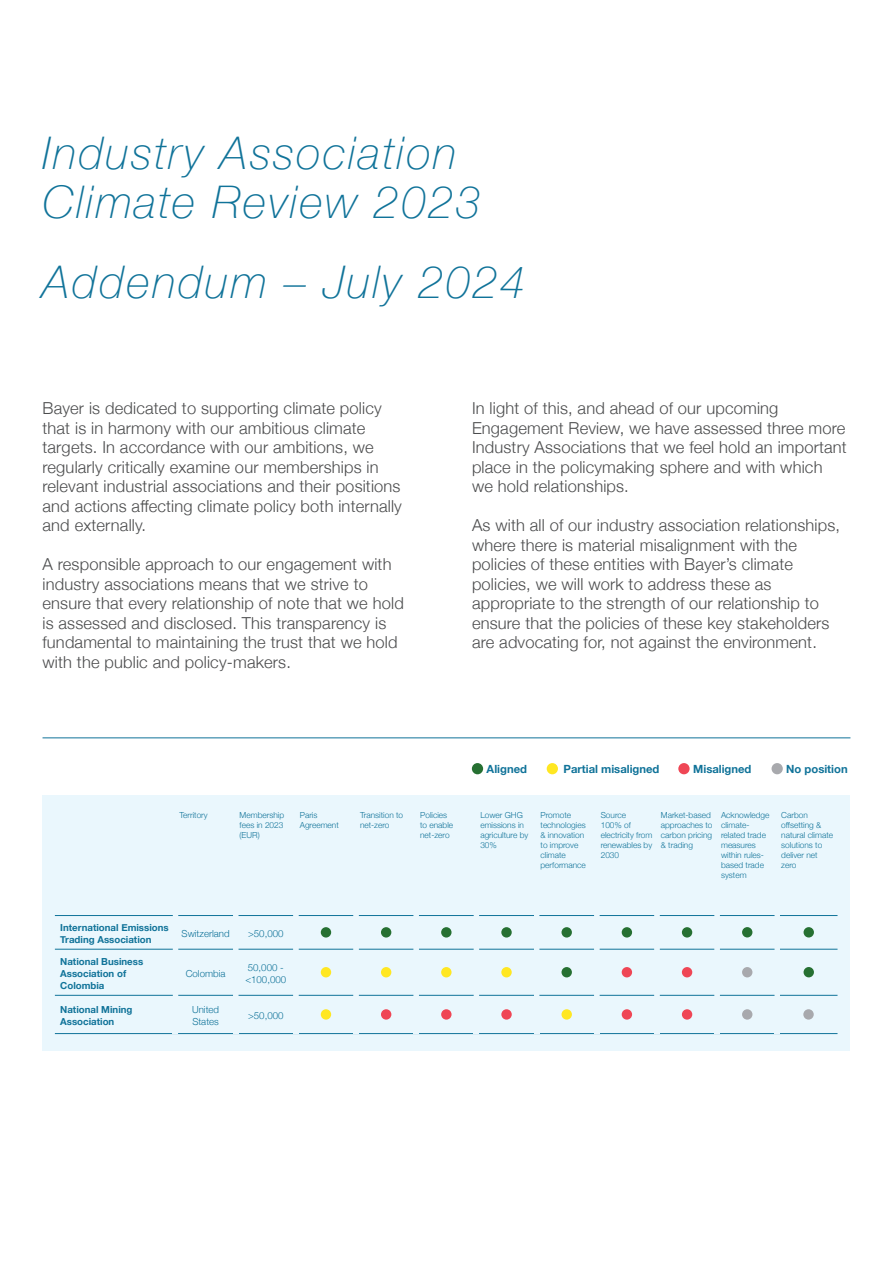
<style>
.page{position:relative;width:893px;height:1263px;background:#fff}
.page>*{position:absolute;margin:0;border:0;box-sizing:border-box;transform-origin:0 0}
.Heading{font:italic 100 45px/49.5px "Helvetica Neue";letter-spacing:.05em;color:#107399}
.Body_Copy{font:300 16.5px/19.5px "Helvetica Neue";letter-spacing:.01em;color:#4b4c4d}
.t1{font:700 11.25px "Helvetica Neue";color:#107399}
.t2{font:700 9.75px/12.5px "Helvetica Neue";color:#107399}
.t3{font:300 9.75px/11.6px "Helvetica Neue";color:#107399}
.t4{font:300 8.25px/9.9px "Helvetica Neue";color:#107399}
</style>
<div class="page">
<hr style="left:43px;top:738px;width:807px;height:1px;background:#107399">
<div style="left:43px;top:795px;width:807px;height:256px;background:#eaf7fd"></div>
<hr style="left:55px;top:915px;width:118px;height:1px;background:#107399">
<hr style="left:178px;top:915px;width:55px;height:1px;background:#107399">
<hr style="left:238px;top:915px;width:55px;height:1px;background:#107399">
<hr style="left:298px;top:915px;width:55px;height:1px;background:#107399">
<hr style="left:359px;top:915px;width:55px;height:1px;background:#107399">
<hr style="left:419px;top:915px;width:55px;height:1px;background:#107399">
<hr style="left:479px;top:915px;width:55px;height:1px;background:#107399">
<hr style="left:539px;top:915px;width:55px;height:1px;background:#107399">
<hr style="left:599px;top:915px;width:55px;height:1px;background:#107399">
<hr style="left:660px;top:915px;width:54px;height:1px;background:#107399">
<hr style="left:720px;top:915px;width:55px;height:1px;background:#107399">
<hr style="left:780px;top:915px;width:57px;height:1px;background:#107399">
<hr style="left:55px;top:949px;width:118px;height:1px;background:#107399">
<hr style="left:178px;top:949px;width:55px;height:1px;background:#107399">
<hr style="left:238px;top:949px;width:55px;height:1px;background:#107399">
<hr style="left:298px;top:949px;width:55px;height:1px;background:#107399">
<hr style="left:359px;top:949px;width:55px;height:1px;background:#107399">
<hr style="left:419px;top:949px;width:55px;height:1px;background:#107399">
<hr style="left:479px;top:949px;width:55px;height:1px;background:#107399">
<hr style="left:539px;top:949px;width:55px;height:1px;background:#107399">
<hr style="left:599px;top:949px;width:55px;height:1px;background:#107399">
<hr style="left:660px;top:949px;width:54px;height:1px;background:#107399">
<hr style="left:720px;top:949px;width:55px;height:1px;background:#107399">
<hr style="left:780px;top:949px;width:57px;height:1px;background:#107399">
<hr style="left:55px;top:995px;width:118px;height:1px;background:#107399">
<hr style="left:178px;top:995px;width:55px;height:1px;background:#107399">
<hr style="left:238px;top:995px;width:55px;height:1px;background:#107399">
<hr style="left:298px;top:995px;width:55px;height:1px;background:#107399">
<hr style="left:359px;top:995px;width:55px;height:1px;background:#107399">
<hr style="left:419px;top:995px;width:55px;height:1px;background:#107399">
<hr style="left:479px;top:995px;width:55px;height:1px;background:#107399">
<hr style="left:539px;top:995px;width:55px;height:1px;background:#107399">
<hr style="left:599px;top:995px;width:55px;height:1px;background:#107399">
<hr style="left:660px;top:995px;width:54px;height:1px;background:#107399">
<hr style="left:720px;top:995px;width:55px;height:1px;background:#107399">
<hr style="left:780px;top:995px;width:57px;height:1px;background:#107399">
<hr style="left:55px;top:1033px;width:121px;height:1px;background:#107399">
<hr style="left:176px;top:1033px;width:60px;height:1px;background:#107399">
<hr style="left:236px;top:1033px;width:60px;height:1px;background:#107399">
<hr style="left:296px;top:1033px;width:60px;height:1px;background:#107399">
<hr style="left:356px;top:1033px;width:60px;height:1px;background:#107399">
<hr style="left:416px;top:1033px;width:60px;height:1px;background:#107399">
<hr style="left:476px;top:1033px;width:61px;height:1px;background:#107399">
<hr style="left:537px;top:1033px;width:60px;height:1px;background:#107399">
<hr style="left:597px;top:1033px;width:60px;height:1px;background:#107399">
<hr style="left:657px;top:1033px;width:60px;height:1px;background:#107399">
<hr style="left:717px;top:1033px;width:60px;height:1px;background:#107399">
<hr style="left:777px;top:1033px;width:60px;height:1px;background:#107399">
<div style="left:321px;top:927px;width:10px;height:10px;background:#267032;border-radius:50%"></div>
<div style="left:381px;top:927px;width:10px;height:10px;background:#267032;border-radius:50%"></div>
<div style="left:441px;top:927px;width:11px;height:10px;background:#267032;border-radius:50%"></div>
<div style="left:501px;top:927px;width:11px;height:10px;background:#267032;border-radius:50%"></div>
<div style="left:561px;top:927px;width:11px;height:10px;background:#267032;border-radius:50%"></div>
<div style="left:622px;top:927px;width:10px;height:10px;background:#267032;border-radius:50%"></div>
<div style="left:682px;top:927px;width:10px;height:10px;background:#267032;border-radius:50%"></div>
<div style="left:742px;top:927px;width:10px;height:10px;background:#267032;border-radius:50%"></div>
<div style="left:321px;top:967px;width:10px;height:10px;background:#ffe722;border-radius:50%"></div>
<div style="left:381px;top:967px;width:10px;height:10px;background:#ffe722;border-radius:50%"></div>
<div style="left:441px;top:967px;width:11px;height:10px;background:#ffe722;border-radius:50%"></div>
<div style="left:501px;top:967px;width:11px;height:10px;background:#ffe722;border-radius:50%"></div>
<div style="left:561px;top:967px;width:11px;height:10px;background:#267032;border-radius:50%"></div>
<div style="left:622px;top:967px;width:10px;height:10px;background:#ef4655;border-radius:50%"></div>
<div style="left:682px;top:967px;width:10px;height:10px;background:#ef4655;border-radius:50%"></div>
<div style="left:742px;top:967px;width:10px;height:10px;background:#a8a9ad;border-radius:50%"></div>
<div style="left:321px;top:1009px;width:10px;height:11px;background:#ffe722;border-radius:50%"></div>
<div style="left:381px;top:1009px;width:10px;height:11px;background:#ef4655;border-radius:50%"></div>
<div style="left:441px;top:1009px;width:11px;height:11px;background:#ef4655;border-radius:50%"></div>
<div style="left:501px;top:1009px;width:11px;height:11px;background:#ef4655;border-radius:50%"></div>
<div style="left:561px;top:1009px;width:11px;height:11px;background:#ffe722;border-radius:50%"></div>
<div style="left:622px;top:1009px;width:10px;height:11px;background:#ef4655;border-radius:50%"></div>
<div style="left:682px;top:1009px;width:10px;height:11px;background:#ef4655;border-radius:50%"></div>
<div style="left:742px;top:1009px;width:10px;height:11px;background:#a8a9ad;border-radius:50%"></div>
<div style="left:472px;top:763px;width:11px;height:11px;background:#267032;border-radius:50%"></div>
<div style="left:547px;top:763px;width:11px;height:11px;background:#ffe722;border-radius:50%"></div>
<div style="left:678px;top:763px;width:12px;height:11px;background:#ef4655;border-radius:50%"></div>
<div style="left:771px;top:763px;width:12px;height:11px;background:#a8a9ad;border-radius:50%"></div>
<div style="left:803px;top:927px;width:11px;height:10px;background:#267032;border-radius:50%"></div>
<div style="left:803px;top:967px;width:11px;height:10px;background:#267032;border-radius:50%"></div>
<div style="left:803px;top:1009px;width:11px;height:10px;background:#a8a9ad;border-radius:50%"></div>
<div style="left:654px;top:1027px;width:6px;height:7px;background:#eaf7fd"></div>
<div style="left:353px;top:1027px;width:6px;height:7px;background:#eaf7fd"></div>
<p class="Heading" style="left:43px;top:126px;width:440px">Industry Association<br>Climate Review 2023</p>
<p class="Heading" style="left:43px;top:255px;width:484px">Addendum – July 2024</p>
<p class="Body_Copy" style="left:43px;top:397px;width:361px">Bayer is dedicated to supporting climate policy that is in harmony with our ambitious climate targets. In accordance with our ambitions, we regularly critically examine our memberships in relevant industrial associations and their positions and actions affecting climate policy both internally and externally.</p>
<p class="Body_Copy" style="left:43px;top:553px;width:363px">A responsible approach to our engagement with industry associations means that we strive to ensure that every relationship of note that we hold is assessed and disclosed. This transparency is fundamental to maintaining the trust that we hold with the public and policy-makers.</p>
<p class="Body_Copy" style="left:472px;top:397px;width:376px">In light of this, and ahead of our upcoming Engagement Review, we have assessed three more Industry Associations that we feel hold an important place in the policymaking sphere and with which we hold relationships.</p>
<p class="Body_Copy" style="left:472px;top:514px;width:370px">As with all of our industry association relationships, where there is material misalignment with the policies of these entities with Bayer’s climate policies, we will work to address these as appropriate to the strength of our relationship to ensure that the policies of these key stakeholders are advocating for, not against the environment.</p>
<p class="t1" style="left:487px;top:760px;width:42px">Aligned</p>
<p class="t1" style="left:563px;top:760px;width:97px">Partial misaligned</p>
<p class="t1" style="left:693px;top:760px;width:60px">Misaligned</p>
<p class="t1" style="left:786px;top:760px;width:63px">No position</p>
<p class="t4" style="left:179px;top:810px;width:30px">Territory</p>
<p class="t4" style="left:240px;top:810px;width:46px;text-align:justify">Membership fees in 2023 (EUR)</p>
<p class="t4" style="left:300px;top:810px;width:41px">Paris<br>Agreement</p>
<p class="t4" style="left:360px;top:810px;width:45px">Transition to net-zero</p>
<p class="t4" style="left:420px;top:810px;width:35px">Policies to enable net-zero</p>
<p class="t4" style="left:480px;top:810px;width:49px">Lower GHG emissions in agriculture by<br>30%</p>
<p class="t4" style="left:540px;top:810px;width:47px">Promote technologies &amp; innovation to improve climate performance</p>
<p class="t4" style="left:601px;top:810px;width:53px">Source<br>100% of electricity from renewables by<br>2030</p>
<p class="t4" style="left:661px;top:810px;width:53px">Market-based approaches to carbon pricing &amp; trading</p>
<p class="t4" style="left:721px;top:810px;width:50px">Acknowledge climate&shy;related trade measures within rules&shy;based trade system</p>
<p class="t4" style="left:781px;top:810px;width:53px">Carbon offsetting &amp; natural climate solutions to deliver net zero</p>
<p class="t2" style="left:60px;top:921px;width:110px">International Emissions<br>Trading Association</p>
<p class="t3" style="left:182px;top:927px;width:50px">Switzerland</p>
<p class="t3" style="left:248px;top:927px;width:37px">&gt;50,000</p>
<p class="t2" style="left:60px;top:955px;width:85px">National Business<br>Association of<br>Colombia</p>
<p class="t3" style="left:186px;top:967px;width:41px">Colombia</p>
<p class="t3" style="left:245px;top:961px;width:42px">50,000 - &lt;100,000</p>
<p class="t2" style="left:60px;top:1003px;width:74px">National Mining<br>Association</p>
<p class="t3" style="left:192px;top:1003px;width:29px">United<br>States</p>
<p class="t3" style="left:248px;top:1009px;width:37px">&gt;50,000</p>
</div>
